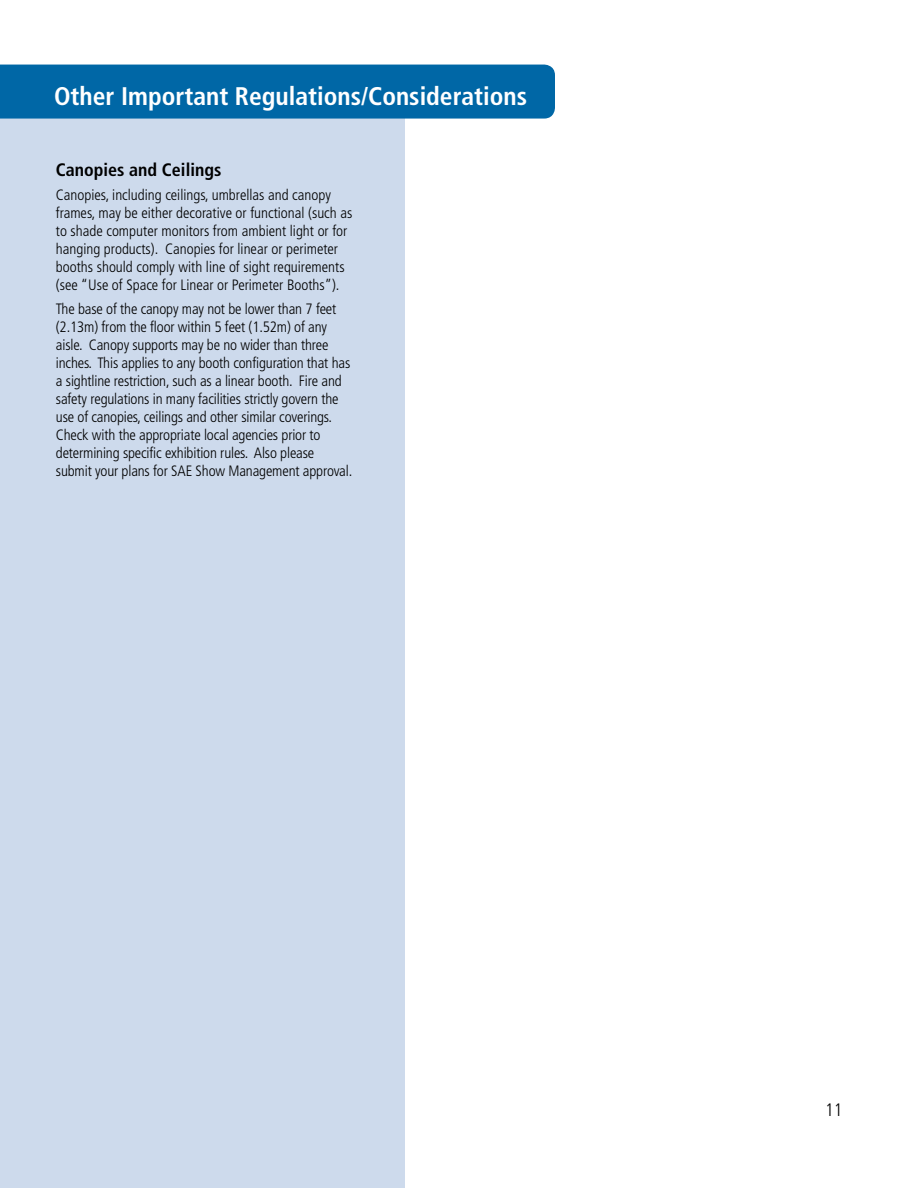
<style>
.page{position:relative;width:918px;height:1188px;background:#fff}
.page>*{position:absolute;margin:0;border:0;box-sizing:border-box;transform-origin:0 0}
.t1{font:700 condensed 25.5px "Frutiger LT Std";color:#fff}
.t2{font:700 condensed 18px "Frutiger LT Std";color:#000}
.t3{font:300 condensed 18px "Frutiger LT Std";color:#000}
.t4{font:300 condensed 15px/18px "Frutiger LT Std";letter-spacing:-.01em;color:#000}
</style>
<div class="page">
<div style="left:0;top:110px;width:405px;height:1078px;background:#cddaec"></div>
<div style="left:0;top:65px;width:555px;height:54px;background:#0067a6"></div>
<h1 class="t1" style="left:54px;top:81px;width:475px">Other Important Regulations/Considerations</h1>
<p class="t2" style="left:56px;top:159px;width:167px">Canopies and Ceilings</p>
<p class="t4" style="left:56px;top:186px;width:298px">Canopies, including ceilings, umbrellas and canopy frames, may be either decorative or functional (such as to shade computer monitors from ambient light or for hanging products). Canopies for linear or perimeter booths should comply with line of sight requirements (see “Use of Space for Linear or Perimeter Booths”).</p>
<p class="t4" style="left:56px;top:300px;width:298px">The base of the canopy may not be lower than 7 feet (2.13m) from the floor within 5 feet (1.52m) of any aisle. Canopy supports may be no wider than three inches. This applies to any booth configuration that has a sightline restriction, such as a linear booth. Fire and safety regulations in many facilities strictly govern the use of canopies, ceilings and other similar coverings.<br>Check with the appropriate local agencies prior to determining specific exhibition rules. Also please submit your plans for SAE Show Management approval.</p>
<p class="t3" style="left:825px;top:1100px;width:19px">11</p>
</div>
